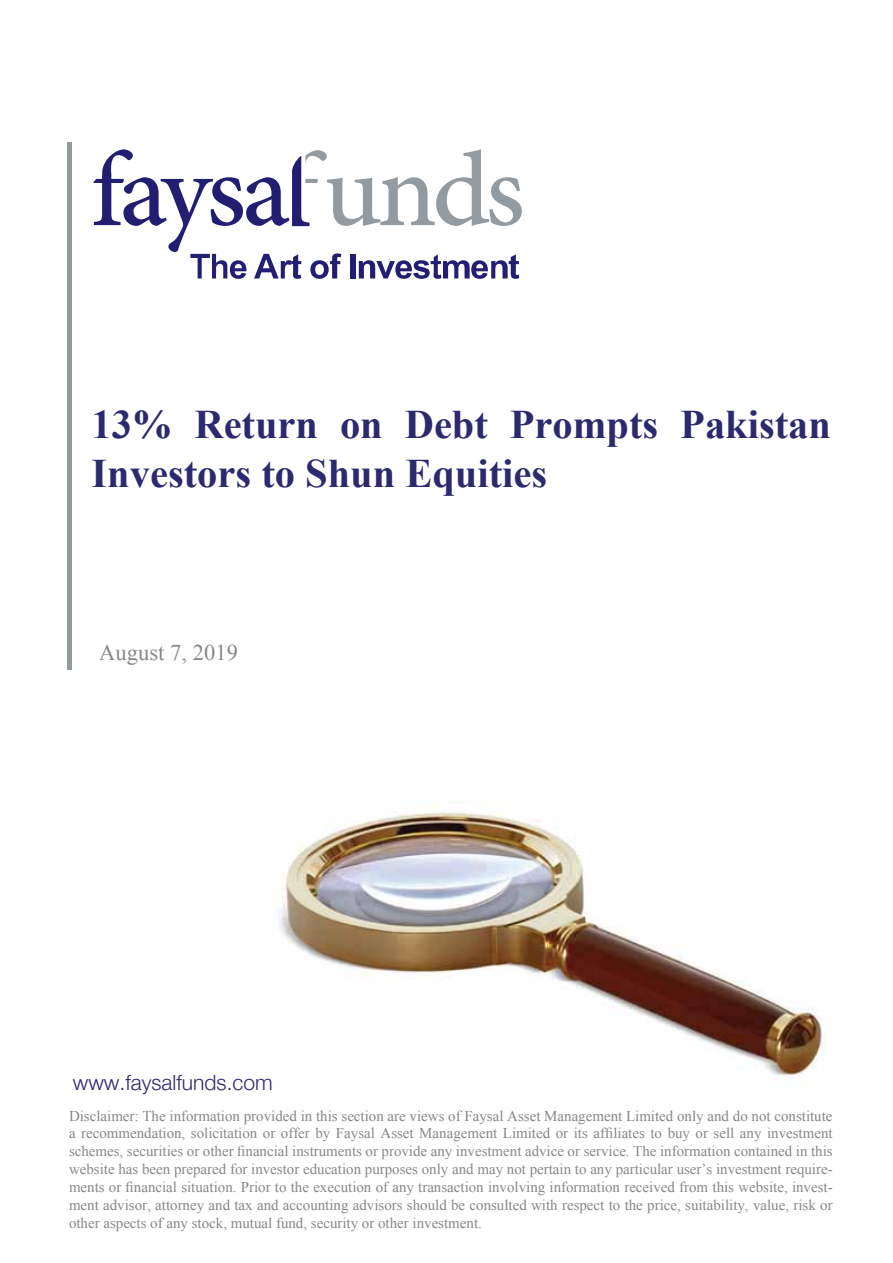
<style>
.page{position:relative;width:893px;height:1263px;background:#fff}
.page>*{position:absolute;margin:0;border:0;box-sizing:border-box;transform-origin:0 0}
.t1{font:700 40.5px/48.6px "Times New Roman";color:#2c2a6f}
.t2{font:22.5px "Helvetica Neue H45";color:#2c2a6f}
.t3{font:22.5px "Times New Roman";color:#878787}
.t4{font:15px/18px "Times New Roman";color:#878787;text-align:justify}
</style>
<div class="page">
<img style="left:279px;top:802px;width:547px;height:276px">
<svg style="left:93px;top:149px;width:429px;height:130px"></svg>
<hr style="left:67px;top:143px;width:4px;height:527px;background:#939ba1">
<h1 class="t1" style="left:92px;top:399px;width:741px">13% Return on Debt Prompts Pakistan<br>Investors to Shun Equities</h1>
<h2 class="t3" style="left:99px;top:637px;width:140px">August 7, 2019</h2>
<h2 class="t2" style="left:73px;top:1069px;width:201px">www.faysalfunds.com</h2>
<p class="t4" style="left:69px;top:1106px;width:765px">Disclaimer: The information provided in this section are views of Faysal Asset Management Limited only and do not constitute a recommendation, solicitation or offer by Faysal Asset Management Limited or its affiliates to buy or sell any investment schemes, securities or other financial instruments or provide any investment advice or service. The information contained in this website has been prepared for investor education purposes only and may not pertain to any particular user’s investment require&shy;ments or financial situation. Prior to the execution of any transaction involving information received from this website, invest&shy;ment advisor, attorney and tax and accounting advisors should be consulted with respect to the price, suitability, value, risk or other aspects of any stock, mutual fund, security or other investment.</p>
</div>
